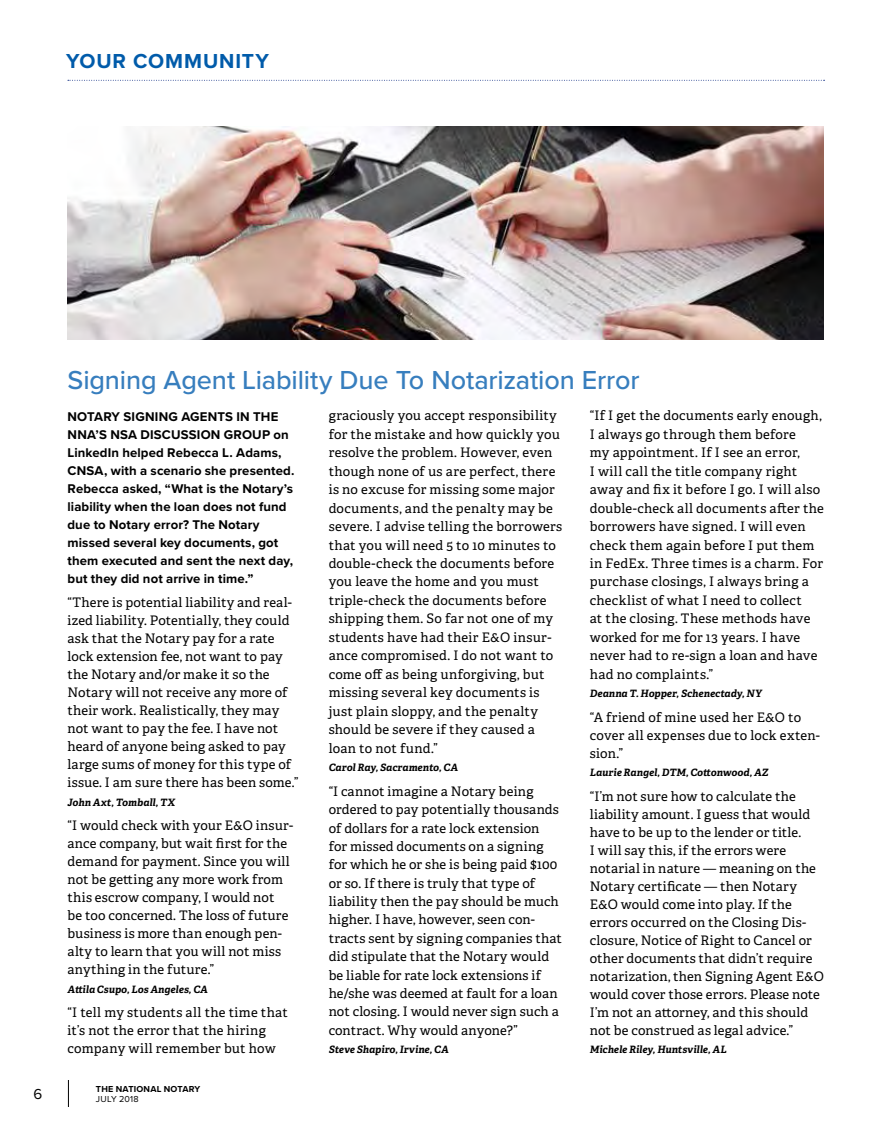
<style>
.page{position:relative;width:878px;height:1134px;background:#fff}
.page>*{position:absolute;margin:0;border:0;box-sizing:border-box;transform-origin:0 0}
.t1{font:500 27px "Proxima Nova";letter-spacing:-.005em;color:#377ebe}
.t2{font:700 21px "Proxima Nova";letter-spacing:.045em;color:#005baa}
.t3{font:15px "Proxima Nova";color:#000}
.t4{font:13.2px/18px "Adelle PE";letter-spacing:.015em;color:#000}
.t5{font:700 13.2px/18px "Proxima Nova";letter-spacing:.01em;color:#000}
.t6{font:italic 700 10.2px "Adelle PE";letter-spacing:.005em;color:#000}
.t7{font:700 9px "Proxima Nova";letter-spacing:.025em;color:#000}
.t8{font:9px "Proxima Nova";letter-spacing:.03em;color:#000}
</style>
<div class="page">
<svg style="left:68px;top:80px;width:756px;height:1px"></svg>
<svg style="left:68px;top:1080px;width:1px;height:27px"></svg>
<img style="left:68px;top:126px;width:756px;height:214px">
<h2 class="t2" style="left:66px;top:45px;width:204px">YOUR COMMUNITY</h2>
<p class="t3" style="left:33px;top:1083px;width:10px">6</p>
<h1 class="t1" style="left:68px;top:359px;width:573px">Signing Agent Liability Due To Notarization Error</h1>
<p class="t5" style="left:68px;top:407px;width:228px">NOTARY SIGNING AGENTS IN THE NNA’S NSA DISCUSSION GROUP on LinkedIn helped Rebecca L. Adams, CNSA, with a scenario she presented.<br>Rebecca asked, “What is the Notary’s liability when the loan does not fund due to Notary error? The Notary missed several key documents, got them executed and sent the next day, but they did not arrive in time.”</p>
<p class="t4" style="left:68px;top:593px;width:232px">“There is potential liability and real&shy;ized liability. Potentially, they could ask that the Notary pay for a rate lock extension fee, not want to pay the Notary and/or make it so the Notary will not receive any more of their work. Realistically, they may not want to pay the fee. I have not heard of anyone being asked to pay large sums of money for this type of issue. I am sure there has been some.”</p>
<p class="t6" style="left:68px;top:795px;width:109px">John Axt, Tomball, TX</p>
<p class="t4" style="left:68px;top:816px;width:227px">“I would check with your E&amp;O insur&shy;ance company, but wait first for the demand for payment. Since you will not be getting any more work from this escrow company, I would not<br>be too concerned. The loss of future business is more than enough pen&shy;alty to learn that you will not miss anything in the future.”</p>
<p class="t6" style="left:68px;top:982px;width:142px">Attila Csupo, Los Angeles, CA</p>
<p class="t4" style="left:68px;top:1003px;width:222px">“I tell my students all the time that it’s not the error that the hiring company will remember but how</p>
<p class="t7" style="left:96px;top:1082px;width:106px">THE NATIONAL NOTARY</p>
<p class="t8" style="left:96px;top:1093px;width:44px">JULY 2018</p>
<p class="t4" style="left:329px;top:406px;width:235px;line-height:18.5px">graciously you accept responsibility for the mistake and how quickly you resolve the problem. However, even though none of us are perfect, there is no excuse for missing some major documents, and the penalty may be severe. I advise telling the borrowers that you will need 5 to 10 minutes to double-check the documents before you leave the home and you must triple-check the documents before shipping them. So far not one of my students have had their E&amp;O insur&shy;ance compromised. I do not want to come off as being unforgiving, but missing several key documents is just plain sloppy, and the penalty should be severe if they caused a loan to not fund.”</p>
<p class="t6" style="left:328px;top:760px;width:131px">Carol Ray, Sacramento, CA</p>
<p class="t4" style="left:328px;top:781px;width:235px">“I cannot imagine a Notary being ordered to pay potentially thousands of dollars for a rate lock extension<br>for missed documents on a signing for which he or she is being paid $100 or so. If there is truly that type of liability then the pay should be much higher. I have, however, seen con&shy;tracts sent by signing companies that did stipulate that the Notary would be liable for rate lock extensions if he/she was deemed at fault for a loan not closing. I would never sign such a contract. Why would anyone?”</p>
<p class="t6" style="left:328px;top:1042px;width:122px">Steve Shapiro, Irvine, CA</p>
<p class="t4" style="left:590px;top:406px;width:236px;line-height:18.5px">“If I get the documents early enough, I always go through them before<br>my appointment. If I see an error,<br>I will call the title company right away and fix it before I go. I will also double-check all documents after the borrowers have signed. I will even check them again before I put them in FedEx. Three times is a charm. For purchase closings, I always bring a checklist of what I need to collect<br>at the closing. These methods have worked for me for 13 years. I have never had to re-sign a loan and have had no complaints.”</p>
<p class="t6" style="left:590px;top:686px;width:173px">Deanna T. Hopper, Schenectady, NY</p>
<p class="t4" style="left:590px;top:707px;width:232px">“A friend of mine used her E&amp;O to cover all expenses due to lock exten&shy;sion.”</p>
<p class="t6" style="left:590px;top:765px;width:180px">Laurie Rangel, DTM, Cottonwood, AZ</p>
<p class="t4" style="left:590px;top:786px;width:236px">“I’m not sure how to calculate the liability amount. I guess that would have to be up to the lender or title.<br>I will say this, if the errors were notarial in nature — meaning on the Notary certificate — then Notary E&amp;O would come into play. If the errors occurred on the Closing Dis&shy;closure, Notice of Right to Cancel or other documents that didn’t require notarization, then Signing Agent E&amp;O would cover those errors. Please note I’m not an attorney, and this should not be construed as legal advice.”</p>
<p class="t6" style="left:590px;top:1042px;width:138px">Michele Riley, Huntsville, AL</p>
</div>
